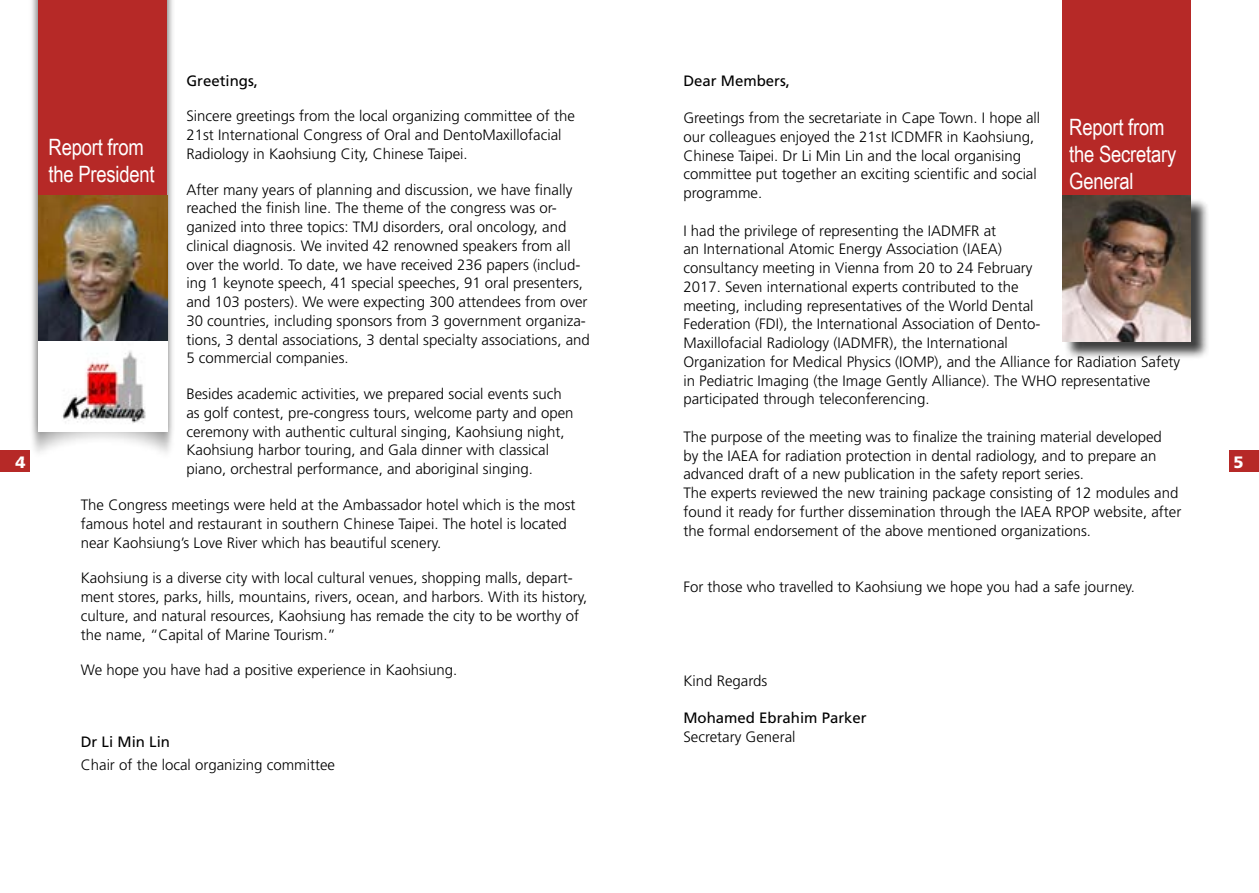
<style>
.page{position:relative;width:1259px;height:893px;background:#fff}
.page>*{position:absolute;margin:0;border:0;box-sizing:border-box;transform-origin:0 0}
.t1{font:22.5px/27px "Arial Narrow";letter-spacing:-.01em;color:#fff}
.t2{font:900 16.5px "Frutiger LT";color:#fff}
.t3{font:300 15px/18.8px "Frutiger LT";color:#000}
.t4{font:15px "Frutiger LT";color:#000}
</style>
<div class="page">
<div style="left:1229px;top:451px;width:30px;height:21px;background:#b62927"></div>
<div style="left:0;top:451px;width:30px;height:21px;background:#b62927"></div>
<img style="left:18px;top:0;width:155px;height:453px">
<div style="left:38px;top:0;width:128px;height:196px;background:#b62927"></div>
<img style="left:38px;top:196px;width:129px;height:235px">
<div style="left:1062px;top:0;width:129px;height:196px;background:#b62927"></div>
<div style="left:1064px;top:198px;width:146px;height:162px;background:#000;opacity:.75"></div>
<img style="left:1062px;top:196px;width:129px;height:145px">
<p class="t4" style="left:683px;top:72px;width:108px">Dear Members,</p>
<p class="t3" style="left:683px;top:109px;width:358px">Greetings from the secretariate in Cape Town. I hope all our colleagues enjoyed the 21st ICDMFR in Kaohsiung, Chinese Taipei. Dr Li Min Lin and the local organising committee put together an exciting scientific and social programme.</p>
<p class="t3" style="left:683px;top:221px;width:498px">I had the privilege of representing the IADMFR at<br>an International Atomic Energy Association (IAEA)<br>consultancy meeting in Vienna from 20 to 24 February<br>2017. Seven international experts contributed to the<br>meeting, including representatives of the World Dental<br>Federation (FDI), the International Association of Dento-<br>Maxillofacial Radiology (IADMFR), the International<br>Organization for Medical Physics (IOMP), and the Alliance for Radiation Safety in Pediatric Imaging (the Image Gently Alliance). The WHO representative participated through teleconferencing.</p>
<p class="t3" style="left:683px;top:428px;width:499px">The purpose of the meeting was to finalize the training material developed<br>by the IAEA for radiation protection in dental radiology, and to prepare an advanced draft of a new publication in the safety report series.<br>The experts reviewed the new training package consisting of 12 modules and found it ready for further dissemination through the IAEA RPOP website, after the formal endorsement of the above mentioned organizations.</p>
<p class="t4" style="left:186px;top:72px;width:73px">Greetings,</p>
<p class="t3" style="left:186px;top:107px;width:390px">Sincere greetings from the local organizing committee of the<br>21st International Congress of Oral and DentoMaxillofacial<br>Radiology in Kaohsiung City, Chinese Taipei.</p>
<p class="t3" style="left:186px;top:180px;width:405px">After many years of planning and discussion, we have finally reached the finish line. The theme of the congress was or&shy;ganized into three topics: TMJ disorders, oral oncology, and clinical diagnosis. We invited 42 renowned speakers from all over the world. To date, we have received 236 papers (includ&shy;ing 1 keynote speech, 41 special speeches, 91 oral presenters, and 103 posters). We were expecting 300 attendees from over 30 countries, including sponsors from 3 government organiza&shy;tions, 3 dental associations, 3 dental specialty associations, and 5 commercial companies.</p>
<p class="t3" style="left:186px;top:385px;width:389px">Besides academic activities, we prepared social events such as golf contest, pre-congress tours, welcome party and open ceremony with authentic cultural singing, Kaohsiung night, Kaohsiung harbor touring, and Gala dinner with classical piano, orchestral performance, and aboriginal singing.</p>
<p class="t3" style="left:81px;top:496px;width:496px">The Congress meetings were held at the Ambassador hotel which is the most famous hotel and restaurant in southern Chinese Taipei. The hotel is located near Kaohsiung’s Love River which has beautiful scenery.</p>
<p class="t3" style="left:81px;top:569px;width:508px">Kaohsiung is a diverse city with local cultural venues, shopping malls, depart&shy;ment stores, parks, hills, mountains, rivers, ocean, and harbors. With its history, culture, and natural resources, Kaohsiung has remade the city to be worthy of the name, “Capital of Marine Tourism.”</p>
<p class="t3" style="left:81px;top:661px;width:378px">We hope you have had a positive experience in Kaohsiung.</p>
<h1 class="t1" style="left:1069px;top:113px;width:109px">Report from the Secretary<br>General</h1>
<h1 class="t1" style="left:49px;top:132px;width:108px">Report from the President</h1>
<p class="t2" style="left:15px;top:452px;width:12px">4</p>
<p class="t2" style="left:1233px;top:452px;width:12px">5</p>
<p class="t3" style="left:683px;top:578px;width:453px">For those who travelled to Kaohsiung we hope you had a safe journey.</p>
<p class="t3" style="left:683px;top:671px;width:85px">Kind Regards</p>
<p class="t4" style="left:683px;top:709px;width:185px">Mohamed Ebrahim Parker</p>
<p class="t3" style="left:683px;top:728px;width:114px">Secretary General</p>
<p class="t4" style="left:81px;top:733px;width:91px">Dr Li Min Lin</p>
<p class="t3" style="left:81px;top:755px;width:256px">Chair of the local organizing committee</p>
</div>
